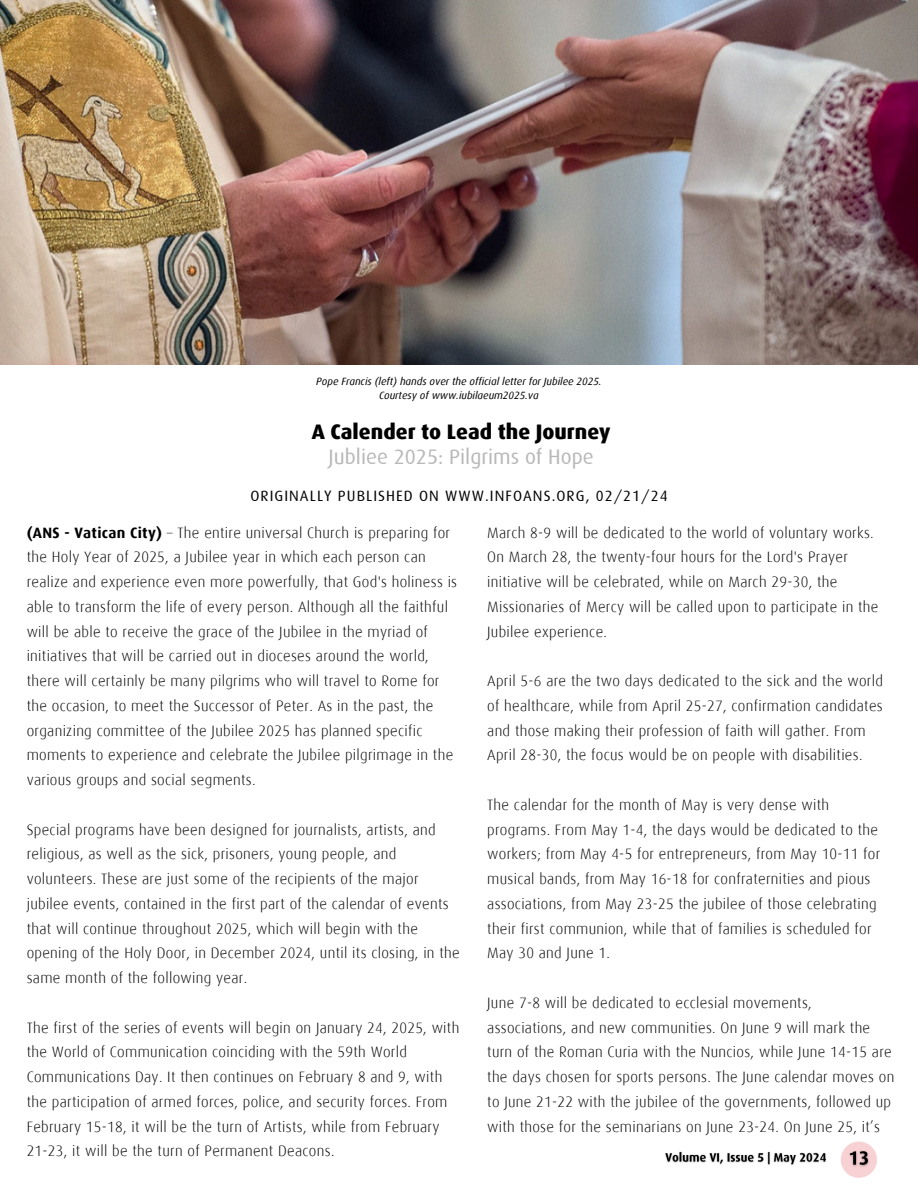
<style>
.page{position:relative;width:918px;height:1188px;background:#fff}
.page>*{position:absolute;margin:0;border:0;box-sizing:border-box;transform-origin:0 0}
.t1{font:21px/24.8px "Dax";color:#b8b8b8;text-align:center}
.t2{font:300 15px/24.8px "Dax";letter-spacing:.02em;color:#000}
.t3{font:15px "Dax";letter-spacing:.07em;color:#000}
.t4{font:italic 10.5px "Dax";color:#000}
.s1{font-weight:800;color:#000}
.s2{font-weight:700}
</style>
<div class="page">
<img style="left:0;top:0;width:918px;height:364px">
<div style="left:841px;top:1142px;width:36px;height:36px;background:#f8d1d4;border-radius:50%"></div>
<img style="left:665px;top:1151px;width:162px;height:14px">
<img style="left:845px;top:1146px;width:29px;height:25px">
<p class="t4" style="left:316px;top:378px;width:287px">Pope Francis (left) hands over the official letter for Jubilee 2025.</p>
<p class="t4" style="left:379px;top:392px;width:161px">Courtesy of www.iubilaeum2025.va</p>
<h3 class="t1" style="left:312px;top:419px;width:300px"><span class="s1">A Calender to Lead the Journey<br></span>Jubliee 2025: Pilgrims of Hope</h3>
<h1 class="t3" style="left:250px;top:487px;width:419px">ORIGINALLY PUBLISHED ON WWW.INFOANS.ORG, 02/21/24</h1>
<h2 class="t2" style="left:487px;top:521px;width:393px">March 8-9 will be dedicated to the world of voluntary works.<br>On March 28, the twenty-four hours for the Lord's Prayer initiative will be celebrated, while on March 29-30, the Missionaries of Mercy will be called upon to participate in the Jubilee experience.</h2>
<h3 class="t2" style="left:487px;top:669px;width:397px">April 5-6 are the two days dedicated to the sick and the world of healthcare, while from April 25-27, confirmation candidates and those making their profession of faith will gather. From April 28-30, the focus would be on people with disabilities.</h3>
<h3 class="t2" style="left:487px;top:793px;width:395px">The calendar for the month of May is very dense with programs. From May 1-4, the days would be dedicated to the workers; from May 4-5 for entrepreneurs, from May 10-11 for musical bands, from May 16-18 for confraternities and pious associations, from May 23-25 the jubilee of those celebrating their first communion, while that of families is scheduled for May 30 and June 1.</h3>
<h3 class="t2" style="left:487px;top:991px;width:409px">June 7-8 will be dedicated to ecclesial movements, associations, and new communities. On June 9 will mark the turn of the Roman Curia with the Nuncios, while June 14-15 are the days chosen for sports persons. The June calendar moves on to June 21-22 with the jubilee of the governments, followed up with those for the seminarians on June 23-24. On June 25, it’s</h3>
<h3 class="t2" style="left:27px;top:521px;width:432px"><span class="s2">(ANS - Vatican City)</span> – The entire universal Church is preparing for the Holy Year of 2025, a Jubilee year in which each person can realize and experience even more powerfully, that God's holiness is able to transform the life of every person. Although all the faithful will be able to receive the grace of the Jubilee in the myriad of initiatives that will be carried out in dioceses around the world, there will certainly be many pilgrims who will travel to Rome for the occasion, to meet the Successor of Peter. As in the past, the organizing committee of the Jubilee 2025 has planned specific moments to experience and celebrate the Jubilee pilgrimage in the various groups and social segments.</h3>
<h3 class="t2" style="left:27px;top:818px;width:435px">Special programs have been designed for journalists, artists, and religious, as well as the sick, prisoners, young people, and volunteers. These are just some of the recipients of the major jubilee events, contained in the first part of the calendar of events that will continue throughout 2025, which will begin with the opening of the Holy Door, in December 2024, until its closing, in the same month of the following year.</h3>
<h3 class="t2" style="left:27px;top:1016px;width:434px">The first of the series of events will begin on January 24, 2025, with the World of Communication coinciding with the 59th World Communications Day. It then continues on February 8 and 9, with the participation of armed forces, police, and security forces. From February 15-18, it will be the turn of Artists, while from February 21-23, it will be the turn of Permanent Deacons.</h3>
</div>
